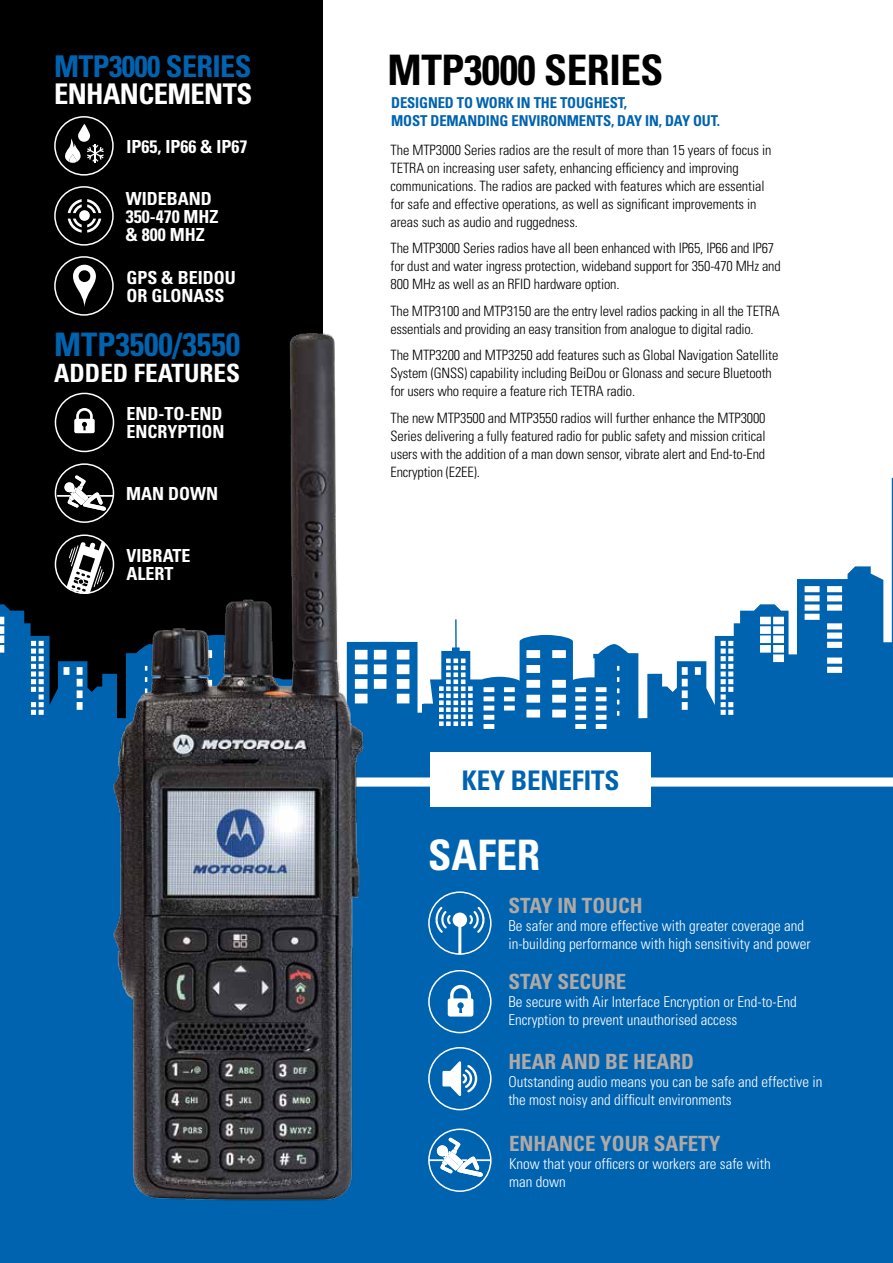
<style>
.page{position:relative;width:893px;height:1263px;background:#fff}
.page>*{position:absolute;margin:0;border:0;box-sizing:border-box;transform-origin:0 0}
.t1{font:700 condensed 42px "Univers";letter-spacing:-.01em;color:#000}
.t2{font:700 condensed 42px "Univers";color:#fff}
.t3{font:700 condensed 32.4px "Univers";color:#0063b0}
.t4{font:700 condensed 30px "Univers";letter-spacing:-.02em;color:#0063b0}
.t5{font:700 condensed 28.5px "Univers";letter-spacing:-.02em;color:#fff}
.t6{font:700 condensed 27px "Univers";letter-spacing:-.005em;color:#0063b0}
.t7{font:700 condensed 25.2px "Univers";color:#fff}
.t8{font:700 condensed 21px "Univers";color:#afa9a6}
.t9{font:700 condensed 18px/18px "Univers";color:#fff}
.t10{font:300 condensed 15px/18px "Univers";color:#fff}
.t11{font:700 condensed 15px/18px "Univers";letter-spacing:-.01em;color:#0063b0}
.t12{font:300 condensed 14.25px/18px "Univers";letter-spacing:-.01em;color:#000}
</style>
<div class="page">
<div style="left:0;top:0;width:322px;height:869px;background:#000"></div>
<div style="left:0;top:780px;width:893px;height:483px;background:#0063b0"></div>
<svg style="left:429px;top:1129px;width:62px;height:62px"></svg>
<svg style="left:466px;top:986px;width:7px;height:30px"></svg>
<svg style="left:650px;top:477px;width:243px;height:287px"></svg>
<div style="left:348px;top:764px;width:545px;height:58px;background:#0063b0"></div>
<div style="left:172px;top:777px;width:721px;height:10px;background:#fff"></div>
<div style="left:430px;top:752px;width:221px;height:55px;background:#fff"></div>
<svg style="left:466px;top:1065px;width:11px;height:28px"></svg>
<svg style="left:466px;top:1137px;width:25px;height:40px"></svg>
<div style="left:54px;top:116px;width:60px;height:60px;border:2px solid #fff;border-radius:50%"></div>
<svg style="left:62px;top:124px;width:42px;height:40px"></svg>
<div style="left:54px;top:186px;width:60px;height:60px;border:2px solid #fff;border-radius:50%"></div>
<div style="left:54px;top:256px;width:60px;height:60px;border:2px solid #fff;border-radius:50%"></div>
<img style="left:54px;top:316px;width:412px;height:885px">
<svg style="left:68px;top:199px;width:33px;height:14px"></svg>
<svg style="left:68px;top:219px;width:33px;height:14px"></svg>
<div style="left:79px;top:210px;width:11px;height:11px;background:#fff;border-radius:50%"></div>
<div style="left:429px;top:892px;width:62px;height:62px;background:#0063b0;border-radius:50%"></div>
<div style="left:428px;top:891px;width:64px;height:64px;border:2px solid #fff;border-radius:50%"></div>
<hr style="left:458px;top:924px;width:3px;height:30px;background:#fff">
<div style="left:453px;top:912px;width:14px;height:15px;background:#fff;border-radius:50%"></div>
<svg style="left:469px;top:907px;width:16px;height:26px"></svg>
<svg style="left:435px;top:907px;width:16px;height:26px"></svg>
<svg style="left:73px;top:265px;width:23px;height:42px"></svg>
<svg style="left:0;top:472px;width:650px;height:318px"></svg>
<h3 class="t4" style="left:54px;top:48px;width:199px">MTP3000 SERIES</h3>
<h3 class="t5" style="left:54px;top:77px;width:200px">ENHANCEMENTS</h3>
<p class="t9" style="left:126px;top:137px;width:122px">IP65, IP66 &amp; IP67</p>
<p class="t9" style="left:126px;top:189px;width:94px">WIDEBAND<br>350-470 MHZ &amp; 800 MHZ</p>
<p class="t9" style="left:127px;top:268px;width:111px">GPS &amp; BEIDOU<br>OR GLONASS</p>
<h2 class="t3" style="left:54px;top:325px;width:187px">MTP3500/3550</h2>
<h3 class="t7" style="left:54px;top:357px;width:188px">ADDED FEATURES</h3>
<p class="t9" style="left:127px;top:405px;width:99px">END-TO-END<br>ENCRYPTION</p>
<p class="t9" style="left:126px;top:484px;width:93px">MAN DOWN</p>
<p class="t9" style="left:127px;top:546px;width:65px">VIBRATE<br>ALERT</p>
<h1 class="t1" style="left:387px;top:44px;width:277px">MTP3000 SERIES</h1>
<p class="t11" style="left:391px;top:93px;width:330px">DESIGNED TO WORK IN THE TOUGHEST,<br>MOST DEMANDING ENVIRONMENTS, DAY IN, DAY OUT.</p>
<p class="t12" style="left:390px;top:141px;width:382px">The MTP3000 Series radios are the result of more than 15 years of focus in TETRA on increasing user safety, enhancing efficiency and improving communications. The radios are packed with features which are essential for safe and effective operations, as well as significant improvements in areas such as audio and ruggedness.</p>
<p class="t12" style="left:390px;top:239px;width:392px">The MTP3000 Series radios have all been enhanced with IP65, IP66 and IP67 for dust and water ingress protection, wideband support for 350-470 MHz and<br>800 MHz as well as an RFID hardware option.</p>
<p class="t12" style="left:390px;top:302px;width:391px">The MTP3100 and MTP3150 are the entry level radios packing in all the TETRA essentials and providing an easy transition from analogue to digital radio.</p>
<p class="t12" style="left:390px;top:346px;width:389px">The MTP3200 and MTP3250 add features such as Global Navigation Satellite<br>System (GNSS) capability including BeiDou or Glonass and secure Bluetooth for users who require a feature rich TETRA radio.</p>
<p class="t12" style="left:390px;top:409px;width:377px;text-align:justify">The new MTP3500 and MTP3550 radios will further enhance the MTP3000<br>Series delivering a fully featured radio for public safety and mission critical users with the addition of a man down sensor, vibrate alert and End-to-End Encryption (E2EE).</p>
<h3 class="t6" style="left:462px;top:764px;width:159px">KEY BENEFITS</h3>
<h1 class="t2" style="left:428px;top:829px;width:114px">SAFER</h1>
<h3 class="t8" style="left:508px;top:892px;width:136px">STAY IN TOUCH</h3>
<p class="t10" style="left:508px;top:916px;width:304px">Be safer and more effective with greater coverage and in-building performance with high sensitivity and power</p>
<h3 class="t8" style="left:508px;top:968px;width:119px">STAY SECURE</h3>
<p class="t10" style="left:508px;top:992px;width:290px">Be secure with Air Interface Encryption or End-to-End<br>Encryption to prevent unauthorised access</p>
<h3 class="t8" style="left:508px;top:1048px;width:187px">HEAR AND BE HEARD</h3>
<p class="t10" style="left:508px;top:1072px;width:315px">Outstanding audio means you can be safe and effective in the most noisy and difficult environments</p>
<h3 class="t8" style="left:509px;top:1130px;width:213px">ENHANCE YOUR SAFETY</h3>
<p class="t10" style="left:509px;top:1154px;width:263px">Know that your officers or workers are safe with man down</p>
</div>
